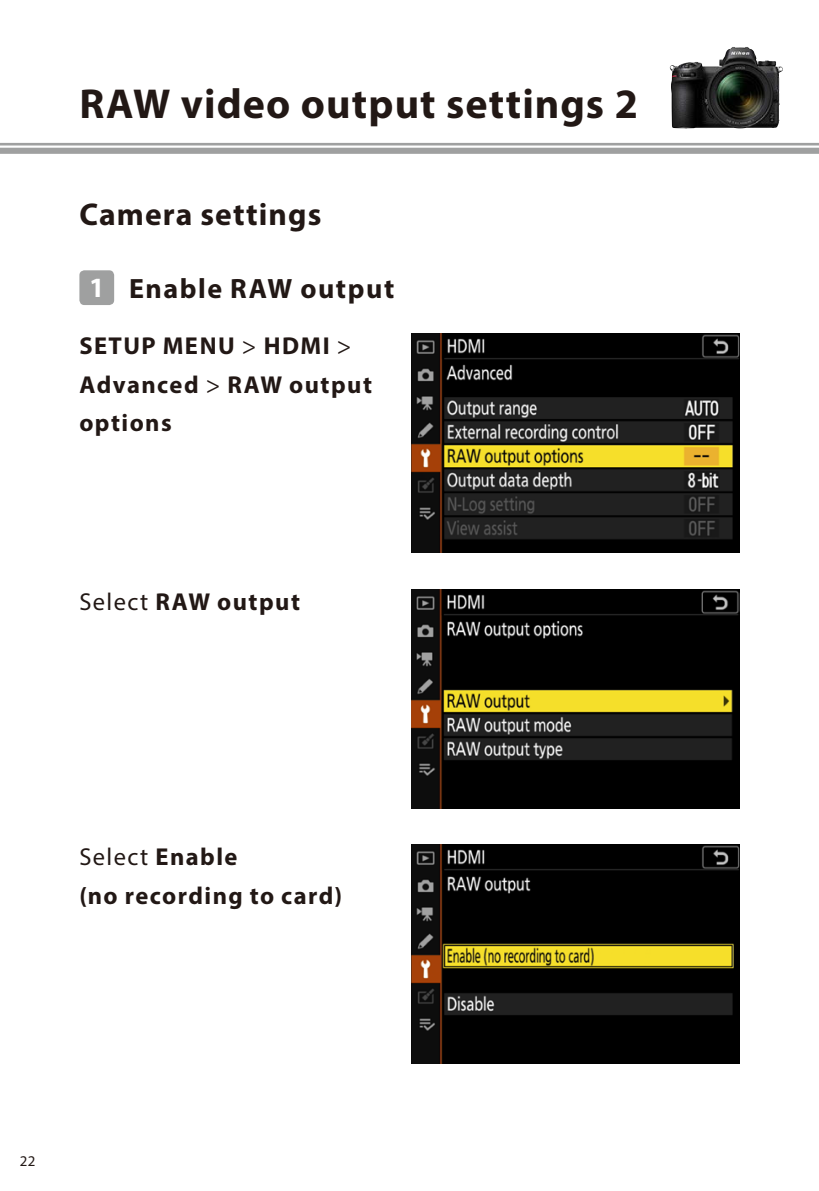
<style>
.page{position:relative;width:819px;height:1191px;background:#fff}
.page>*{position:absolute;margin:0;border:0;box-sizing:border-box;transform-origin:0 0}
.t1{font:700 42px "Myriad Pro";letter-spacing:.025em;color:#221815}
.t2{font:700 31.5px "Myriad Pro";letter-spacing:.035em;color:#221815}
.t3{font:700 28px "Myriad Pro";letter-spacing:.055em;color:#221815}
.t4{font:700 24.5px/38.5px "Myriad Pro";letter-spacing:.06em;color:#221815}
.t5{font:15.05px "Myriad Pro";color:#221815}
.s1{color:#fff}
.s2{font-weight:400}
</style>
<div class="page">
<div style="left:0;top:148px;width:819px;height:6px;background:#9fa0a0"></div>
<hr style="left:0;top:143px;width:819px;height:2px;background:#9fa0a0">
<img style="left:412px;top:334px;width:327px;height:219px">
<img style="left:412px;top:589px;width:327px;height:219px">
<img style="left:412px;top:844px;width:327px;height:219px">
<div style="left:79px;top:270px;width:35px;height:35px;background:#9fa0a0;border-radius:5px"></div>
<img style="left:669px;top:47px;width:77px;height:81px">
<h1 class="t1" style="left:79px;top:77px;width:560px">RAW video output settings 2</h1>
<p class="t2" style="left:79px;top:194px;width:243px">Camera settings</p>
<p class="t3" style="left:89px;top:271px;width:307px"><span class="s1">1</span> Enable RAW output</p>
<p class="t4" style="left:79px;top:326px;width:294px">SETUP MENU <span class="s2">&gt;</span> HDMI <span class="s2">&gt;<br></span>Advanced <span class="s2">&gt;</span> RAW output options</p>
<p class="t4" style="left:79px;top:581px;width:222px"><span class="s2">Select</span> RAW output</p>
<p class="t4" style="left:79px;top:836px;width:264px"><span class="s2">Select</span> Enable<br>(no recording to card)</p>
<p class="t5" style="left:20px;top:1151px;width:17px">22</p>
</div>
